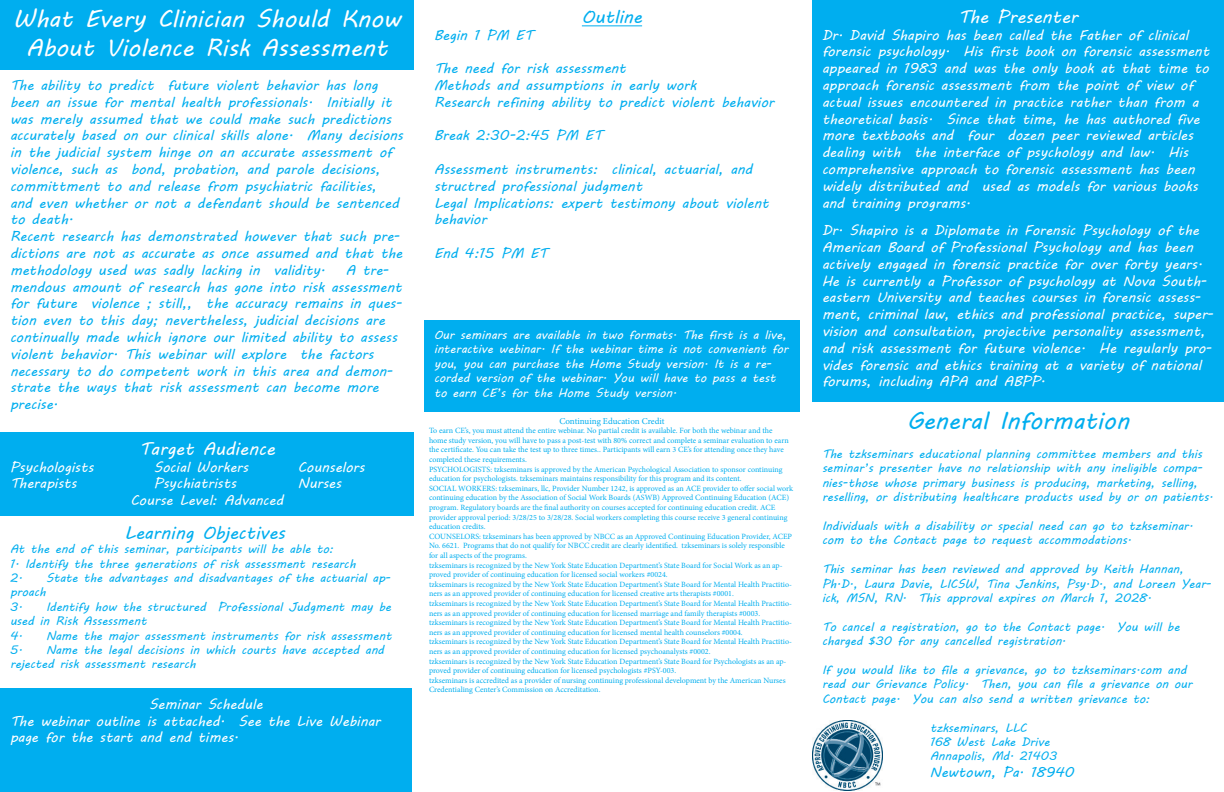
<style>
.page{position:relative;width:1224px;height:792px;background:#fff}
.page>*{position:absolute;margin:0;border:0;box-sizing:border-box;transform-origin:0 0}
.t1{font:24px/28.8px "MV Boli";color:#fff;text-align:center}
.t2{font:24px "MV Boli";color:#00aeef}
.t3{font:18px "MV Boli";color:#fff}
.t4{font:18px "MV Boli";color:#00aeef}
.t5{font:14px/16.8px "MV Boli";color:#00aeef}
.t6{font:14px/16.8px "MV Boli";color:#fff}
.t7{font:12px/14.4px "MV Boli";color:#00aeef}
.t8{font:12px/14.4px "MV Boli";color:#fff}
.t9{font:9px "Minion Pro";color:#00aeef}
.t10{font:8px/9.6px "Minion Pro";color:#00aeef}
</style>
<div class="page">
<div style="left:0;top:0;width:414px;height:70px;background:#00aeef"></div>
<div style="left:0;top:432px;width:414px;height:84px;background:#00aeef"></div>
<div style="left:0;top:689px;width:412px;height:103px;background:#00aeef"></div>
<hr style="left:582px;top:25px;width:60px;height:1px;background:#00aeef">
<div style="left:812px;top:0;width:412px;height:402px;background:#00aeef"></div>
<div style="left:424px;top:320px;width:376px;height:92px;background:#00aeef"></div>
<img style="left:812px;top:720px;width:71px;height:71px">
<p class="t1" style="left:13px;top:4px;width:389px">What Every Clinician Should Know<br>About Violence Risk Assessment</p>
<p class="t5" style="left:10px;top:76px;width:394px">The ability to predict future violent behavior has long been an issue for mental health professionals. Initially it was merely assumed that we could make such predictions accurately based on our clinical skills alone. Many decisions in the judicial system hinge on an accurate assessment of violence, such as bond, probation, and parole decisions, committment to and release from psychiatric facilities,<br>and even whether or not a defendant should be sentenced to death.</p>
<p class="t5" style="left:10px;top:228px;width:394px">Recent research has demonstrated however that such pre&shy;dictions are not as accurate as once assumed and that the methodology used was sadly lacking in validity.</p>
<p class="t5" style="left:10px;top:261px;width:394px;text-indent:336px">A tre&shy;mendous amount of research has gone into risk assessment for future violence ; still,, the accuracy remains in ques&shy;tion even to this day; nevertheless, judicial decisions are continually made which ignore our limited ability to assess violent behavior. This webinar will explore the factors necessary to do competent work in this area and demon&shy;strate the ways that risk assessment can become more precise.</p>
<p class="t3" style="left:139px;top:436px;width:137px">Target Audience</p>
<p class="t6" style="left:10px;top:458px;width:85px">Psychologists</p>
<p class="t6" style="left:154px;top:458px;width:96px">Social Workers</p>
<p class="t6" style="left:298px;top:458px;width:68px">Counselors</p>
<p class="t6" style="left:10px;top:475px;width:68px">Therapists</p>
<p class="t6" style="left:154px;top:475px;width:84px">Psychiatrists</p>
<p class="t6" style="left:298px;top:475px;width:45px">Nurses</p>
<p class="t6" style="left:131px;top:492px;width:154px">Course Level: Advanced</p>
<p class="t4" style="left:124px;top:520px;width:162px">Learning Objectives</p>
<p class="t7" style="left:10px;top:542px;width:325px">At the end of this seminar, participants will be able to:</p>
<p class="t7" style="left:10px;top:556px;width:347px">1. Identify the three generations of risk assessment research</p>
<p class="t7" style="left:10px;top:570px;width:382px">2. State the advantages and disadvantages of the actuarial ap&shy;proach</p>
<p class="t7" style="left:10px;top:599px;width:383px">3. Identify how the structured Professional Judgment may be used in Risk Assessment</p>
<p class="t7" style="left:10px;top:628px;width:383px">4. Name the major assessment instruments for risk assessment</p>
<p class="t7" style="left:10px;top:642px;width:376px">5. Name the legal decisions in which courts have accepted and rejected risk assessment research</p>
<p class="t6" style="left:149px;top:695px;width:115px">Seminar Schedule</p>
<p class="t6" style="left:10px;top:712px;width:372px">The webinar outline is attached. See the Live Webinar page for the start and end times.</p>
<p class="t4" style="left:582px;top:4px;width:62px">Outline</p>
<p class="t5" style="left:434px;top:26px;width:101px">Begin 1 PM ET</p>
<p class="t5" style="left:434px;top:60px;width:194px">The need for risk assessment</p>
<p class="t5" style="left:434px;top:77px;width:264px">Methods and assumptions in early work</p>
<p class="t5" style="left:434px;top:93px;width:342px">Research refining ability to predict violent behavior</p>
<p class="t5" style="left:434px;top:127px;width:170px">Break 2:30-2:45 PM ET</p>
<p class="t5" style="left:434px;top:161px;width:320px">Assessment instruments: clinical, actuarial, and structred professional judgment</p>
<p class="t5" style="left:434px;top:194px;width:336px">Legal Implications: expert testimony about violent behavior</p>
<p class="t5" style="left:434px;top:245px;width:115px">End 4:15 PM ET</p>
<p class="t8" style="left:434px;top:327px;width:356px">Our seminars are available in two formats. The first is a live, interactive webinar. If the webinar time is not convenient for you, you can purchase the Home Study version. It is a re&shy;corded version of the webinar. You will have to pass a test to earn CE’s for the Home Study version.</p>
<p class="t9" style="left:559px;top:415px;width:107px">Continuing Education Credit</p>
<p class="t10" style="left:429px;top:426px;width:361px">To earn CE’s, you must attend the entire webinar. No partial credit is available. For both the webinar and the home study version, you will have to pass a post-test with 80% correct and complete a seminar evaluation to earn the certificate. You can take the test up to three times.. Participants will earn 3 CE’s for attending once they have completed these requirements.</p>
<p class="t10" style="left:429px;top:464px;width:355px">PSYCHOLOGISTS: tzkseminars is approved by the American Psychological Association to sponsor continuing education for psychologists. tzkseminars maintains responsibility for this program and its content.</p>
<p class="t10" style="left:429px;top:483px;width:366px">SOCIAL WORKERS: tzkseminars, llc, Provider Number 1242, is approved as an ACE provider to offer social work continuing education by the Association of Social Work Boards (ASWB) Approved Continuing Education (ACE) program. Regulatory boards are the final authority on courses accepted for continuing education credit. ACE provider approval period: 3/28/25 to 3/28/28. Social workers completing this course receive 3 general continuing education credits.</p>
<p class="t10" style="left:429px;top:531px;width:365px">COUNSELORS: tzkseminars has been approved by NBCC as an Approved Continuing Education Provider, ACEP<br>No. 6621. Programs that do not qualify for NBCC credit are clearly identified. tzkseminars is solely responsible for all aspects of the programs.</p>
<p class="t10" style="left:429px;top:560px;width:355px">tzkseminars is recognized by the New York State Education Department’s State Board for Social Work as an ap&shy;proved provider of continuing education for licensed social workers #0024.</p>
<p class="t10" style="left:429px;top:579px;width:364px">tzkseminars is recognized by the New York State Education Department’s State Board for Mental Health Practitio&shy;ners as an approved provider of continuing education for licensed creative arts therapists #0001.</p>
<p class="t10" style="left:429px;top:599px;width:364px">tzkseminars is recognized by the New York State Education Department’s State Board for Mental Health Practitio&shy;ners as an approved provider of continuing education for licensed marriage and family therapists #0003.</p>
<p class="t10" style="left:429px;top:618px;width:364px">tzkseminars is recognized by the New York State Education Department’s State Board for Mental Health Practitio&shy;ners as an approved provider of continuing education for licensed mental health counselors #0004.</p>
<p class="t10" style="left:429px;top:637px;width:364px">tzkseminars is recognized by the New York State Education Department’s State Board for Mental Health Practitio&shy;ners as an approved provider of continuing education for licensed psychoanalysts #0002.</p>
<p class="t10" style="left:429px;top:656px;width:359px">tzkseminars is recognized by the New York State Education Department’s State Board for Psychologists as an ap&shy;proved provider of continuing education for licensed psychologists #PSY-003.</p>
<p class="t10" style="left:429px;top:675px;width:358px">tzkseminars is accredited as a provider of nursing continuing professional development by the American Nurses<br>Credentialing Center’s Commission on Accreditation.</p>
<p class="t3" style="left:958px;top:4px;width:121px">The Presenter</p>
<p class="t6" style="left:822px;top:26px;width:389px">Dr. David Shapiro has been called the Father of clinical forensic psychology. His first book on forensic assessment appeared in 1983 and was the only book at that time to approach forensic assessment from the point of view of actual issues encountered in practice rather than from a theoretical basis. Since that time, he has authored five more textbooks and four dozen peer reviewed articles dealing with the interface of psychology and law. His comprehensive approach to forensic assessment has been widely distributed and used as models for various books and training programs.</p>
<p class="t6" style="left:822px;top:222px;width:393px">Dr. Shapiro is a Diplomate in Forensic Psychology of the American Board of Professional Psychology and has been actively engaged in forensic practice for over forty years.<br>He is currently a Professor of psychology at Nova South&shy;eastern University and teaches courses in forensic assess&shy;ment, criminal law, ethics and professional practice, super&shy;vision and consultation, projective personality assessment, and risk assessment for future violence. He regularly pro&shy;vides forensic and ethics training at a variety of national forums, including APA and ABPP.</p>
<p class="t2" style="left:907px;top:405px;width:224px">General Information</p>
<p class="t7" style="left:822px;top:446px;width:393px">The tzkseminars educational planning committee members and this seminar’s presenter have no relationship with any ineligible compa&shy;nies-those whose primary business is producing, marketing, selling, reselling, or distributing healthcare products used by or on patients.</p>
<p class="t7" style="left:822px;top:518px;width:373px">Individuals with a disability or special need can go to tzkseminar. com to the Contact page to request accommodations.</p>
<p class="t7" style="left:822px;top:562px;width:391px">This seminar has been reviewed and approved by Keith Hannan,<br>Ph.D., Laura Davie, LICSW, Tina Jenkins, Psy.D., and Loreen Year&shy;ick, MSN, RN. This approval expires on March 1, 2028.</p>
<p class="t7" style="left:822px;top:619px;width:359px">To cancel a registration, go to the Contact page. You will be charged $30 for any cancelled registration.</p>
<p class="t7" style="left:822px;top:662px;width:372px">If you would like to file a grievance, go to tzkseminars.com and read our Grievance Policy. Then, you can file a grievance on our<br>Contact page. You can also send a written grievance to:</p>
<p class="t7" style="left:930px;top:720px;width:98px">tzkseminars, LLC</p>
<p class="t7" style="left:930px;top:734px;width:121px">168 West Lake Drive</p>
<p class="t7" style="left:930px;top:749px;width:129px">Annapolis, Md. 21403</p>
<p class="t5" style="left:930px;top:764px;width:146px">Newtown, Pa. 18940</p>
</div>
